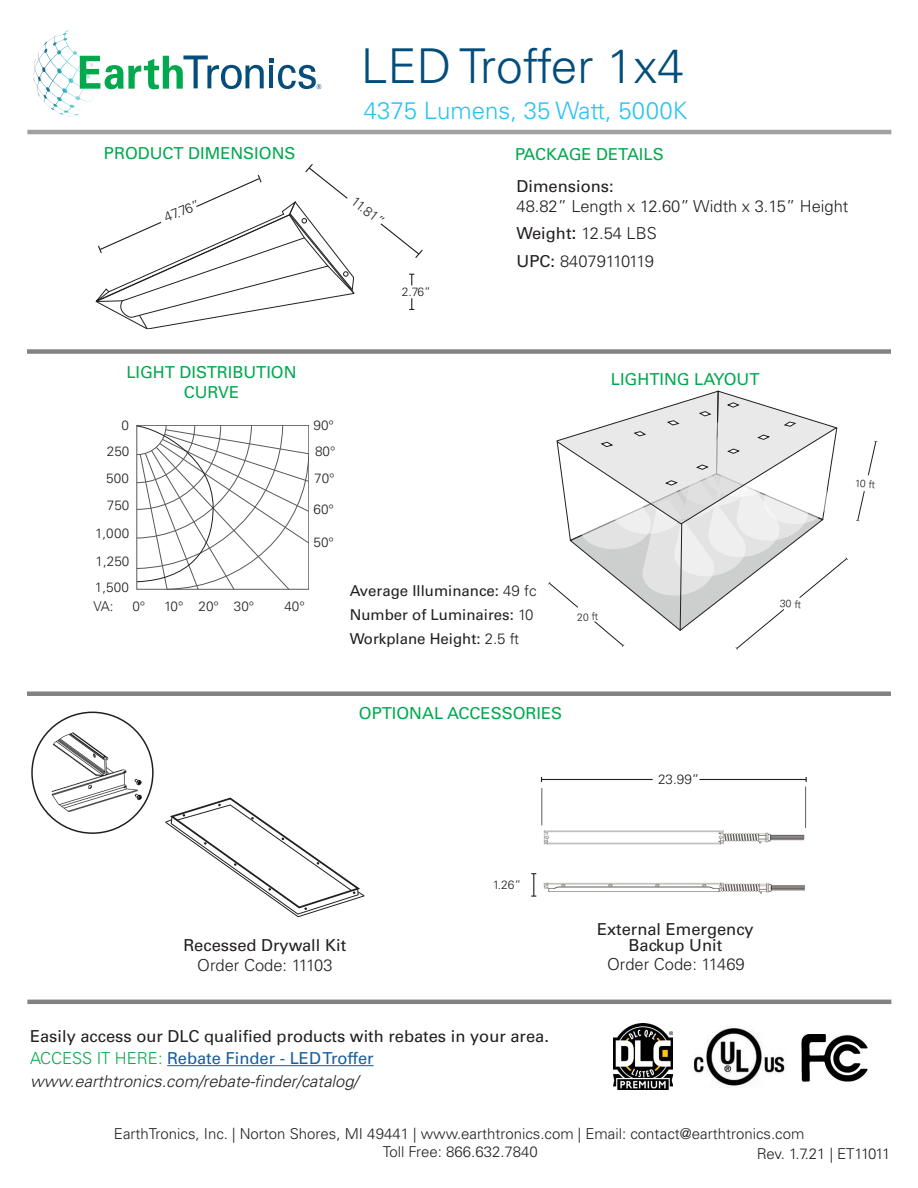
<style>
.page{position:relative;width:918px;height:1188px;background:#fff}
.page>*{position:absolute;margin:0;border:0;box-sizing:border-box;transform-origin:0 0}
.t1{font:300 48px "Univers LT Std";color:#034d7c}
.t2{font:300 24px "Univers LT Std";color:#27c3f3}
.t3{font:16.5px "Univers LT Std";color:#231f20}
.t4{font:16.5px/19.8px "Univers LT Std";color:#00a84e;text-align:center}
.t5{font:300 16.5px "Univers LT Std";color:#231f20}
.t6{font:italic 300 16.5px "Univers LT Std";color:#231f20}
.t7{font:16.5px "Univers LT Std";color:#175d9e}
.t8{font:300 16.5px "Univers LT Std";letter-spacing:-.025em;color:#231f20}
.t9{font:300 15px "Univers LT Std";color:#231f20}
.t10{font:15px "Univers LT Std";color:#231f20}
.t11{font:300 15px "Univers LT Std";letter-spacing:-.025em;color:#231f20}
.t12{font:300 13.5px "Univers LT Std";color:#231f20}
.t13{font:300 12px "Univers LT Std";color:#231f20}
.t14{font:300 10.5px "Univers LT Std";color:#231f20}
.s1{font-weight:400}
.s2{font-weight:400;font-size:18px}
.s3{font-weight:300}
.s4{font-weight:300;color:#00a84e}
</style>
<div class="page">
<svg style="left:856px;top:491px;width:9px;height:30px"></svg>
<svg style="left:868px;top:441px;width:10px;height:35px"></svg>
<svg style="left:548px;top:391px;width:300px;height:259px"></svg>
<img style="left:38px;top:717px;width:115px;height:115px">
<svg style="left:34px;top:31px;width:34px;height:46px"></svg>
<svg style="left:80px;top:55px;width:241px;height:34px"></svg>
<hr style="left:27px;top:130px;width:864px;height:4px;background:#a1a0a2">
<hr style="left:27px;top:1000px;width:864px;height:4px;background:#828284">
<div style="left:27px;top:691px;width:864px;height:5px;background:#828284"></div>
<div style="left:27px;top:349px;width:864px;height:5px;background:#828284"></div>
<img style="left:801px;top:1034px;width:67px;height:47px">
<img style="left:693px;top:1028px;width:92px;height:58px">
<hr style="left:167px;top:1065px;width:207px;height:1px;background:#175d9e">
<img style="left:613px;top:1024px;width:60px;height:66px">
<svg style="left:409px;top:298px;width:5px;height:12px"></svg>
<svg style="left:409px;top:274px;width:5px;height:11px"></svg>
<svg style="left:380px;top:223px;width:43px;height:35px"></svg>
<svg style="left:95px;top:164px;width:260px;height:166px"></svg>
<div style="left:31px;top:712px;width:123px;height:122px;border:2px solid #231f20;border-radius:50%"></div>
<svg style="left:165px;top:798px;width:199px;height:119px"></svg>
<svg style="left:136px;top:425px;width:173px;height:164px"></svg>
<img style="left:541px;top:825px;width:266px;height:69px">
<hr style="left:541px;top:788px;width:1px;height:37px;background:#6d6e71">
<hr style="left:805px;top:787px;width:1px;height:41px;background:#6d6e71">
<svg style="left:531px;top:873px;width:5px;height:24px"></svg>
<hr style="left:541px;top:779px;width:112px;height:1px;background:#231f20">
<hr style="left:700px;top:779px;width:106px;height:1px;background:#231f20">
<p class="t1" style="left:361px;top:37px;width:325px">LED Troffer 1x4</p>
<p class="t2" style="left:364px;top:96px;width:325px">4375 Lumens, 35 Watt, 5000K</p>
<p class="t4" style="left:104px;top:144px;width:193px">PRODUCT DIMENSIONS</p>
<p class="t4" style="left:515px;top:144px;width:150px">PACKAGE DETAILS</p>
<p class="t12" style="left:162px;top:210px;width:39px;rotate:-22deg">47.76”</p>
<p class="t12" style="left:358px;top:193px;width:39px;rotate:38deg">11.81”</p>
<p class="t13" style="left:402px;top:285px;width:31px">2.76”</p>
<p class="t3" style="left:517px;top:177px;width:99px">Dimensions:</p>
<p class="t5" style="left:517px;top:196px;width:333px">48.82” Length x 12.60” Width x 3.15” Height</p>
<p class="t5" style="left:517px;top:223px;width:142px"><span class="s1">Weight</span><span class="s2">:</span> 12.54 LBS</p>
<p class="t8" style="left:517px;top:252px;width:139px"><span class="s1">UPC:</span> 84079110119</p>
<p class="t4" style="left:126px;top:362px;width:172px">LIGHT DISTRIBUTION<br>CURVE</p>
<p class="t12" style="left:121px;top:417px;width:9px">0</p>
<p class="t12" style="left:107px;top:443px;width:24px">250</p>
<p class="t12" style="left:106px;top:470px;width:24px">500</p>
<p class="t12" style="left:107px;top:497px;width:24px">750</p>
<p class="t12" style="left:95px;top:525px;width:36px">1,000</p>
<p class="t12" style="left:96px;top:553px;width:35px">1,250</p>
<p class="t12" style="left:95px;top:579px;width:36px">1,500</p>
<p class="t12" style="left:93px;top:598px;width:22px">VA:</p>
<p class="t12" style="left:132px;top:598px;width:14px">0°</p>
<p class="t12" style="left:164px;top:598px;width:92px">10° 20° 30°</p>
<p class="t12" style="left:284px;top:598px;width:22px">40°</p>
<p class="t12" style="left:314px;top:417px;width:22px">90°</p>
<p class="t12" style="left:315px;top:443px;width:22px">80°</p>
<p class="t12" style="left:314px;top:470px;width:22px">70°</p>
<p class="t12" style="left:314px;top:502px;width:22px">60°</p>
<p class="t12" style="left:314px;top:534px;width:22px">50°</p>
<p class="t10" style="left:350px;top:582px;width:188px">Average Illuminance: <span class="s3">49 fc</span></p>
<p class="t10" style="left:350px;top:606px;width:185px">Number of Luminaires: <span class="s3">10</span></p>
<p class="t10" style="left:350px;top:630px;width:171px">Workplane Height: <span class="s3">2.5 ft</span></p>
<p class="t4" style="left:611px;top:369px;width:150px">LIGHTING LAYOUT</p>
<p class="t14" style="left:577px;top:611px;width:23px;rotate:-1deg">20 ft</p>
<p class="t14" style="left:780px;top:597px;width:23px;rotate:2deg">30 ft</p>
<p class="t4" style="left:359px;top:704px;width:205px">OPTIONAL ACCESSORIES</p>
<p class="t12" style="left:658px;top:771px;width:43px">23.99”</p>
<p class="t14" style="left:855px;top:477px;width:22px;rotate:2deg">10 ft</p>
<p class="t3" style="left:184px;top:935px;width:164px">Recessed Drywall Kit</p>
<p class="t5" style="left:197px;top:955px;width:137px">Order Code: 11103</p>
<p class="t13" style="left:493px;top:878px;width:30px">1.26”</p>
<p class="t3" style="left:597px;top:919px;width:158px">External Emergency</p>
<p class="t3" style="left:629px;top:936px;width:95px">Backup Unit</p>
<p class="t5" style="left:607px;top:955px;width:139px">Order Code: 11469</p>
<p class="t3" style="left:30px;top:1026px;width:520px">Easily access our DLC qualified products with rebates in your area.</p>
<p class="t7" style="left:30px;top:1048px;width:345px"><span class="s4">ACCESS IT HERE:</span> Rebate Finder - LED Troffer</p>
<p class="t6" style="left:30px;top:1071px;width:330px">www.earthtronics.com/rebate-finder/catalog/</p>
<p class="t9" style="left:114px;top:1124px;width:692px">EarthTronics, Inc. | Norton Shores, MI 49441 | www.earthtronics.com | Email: contact@earthtronics.com</p>
<p class="t9" style="left:383px;top:1142px;width:157px">Toll Free: 866.632.7840</p>
<p class="t11" style="left:757px;top:1145px;width:135px">Rev. 1.7.21 | ET11011</p>
</div>
